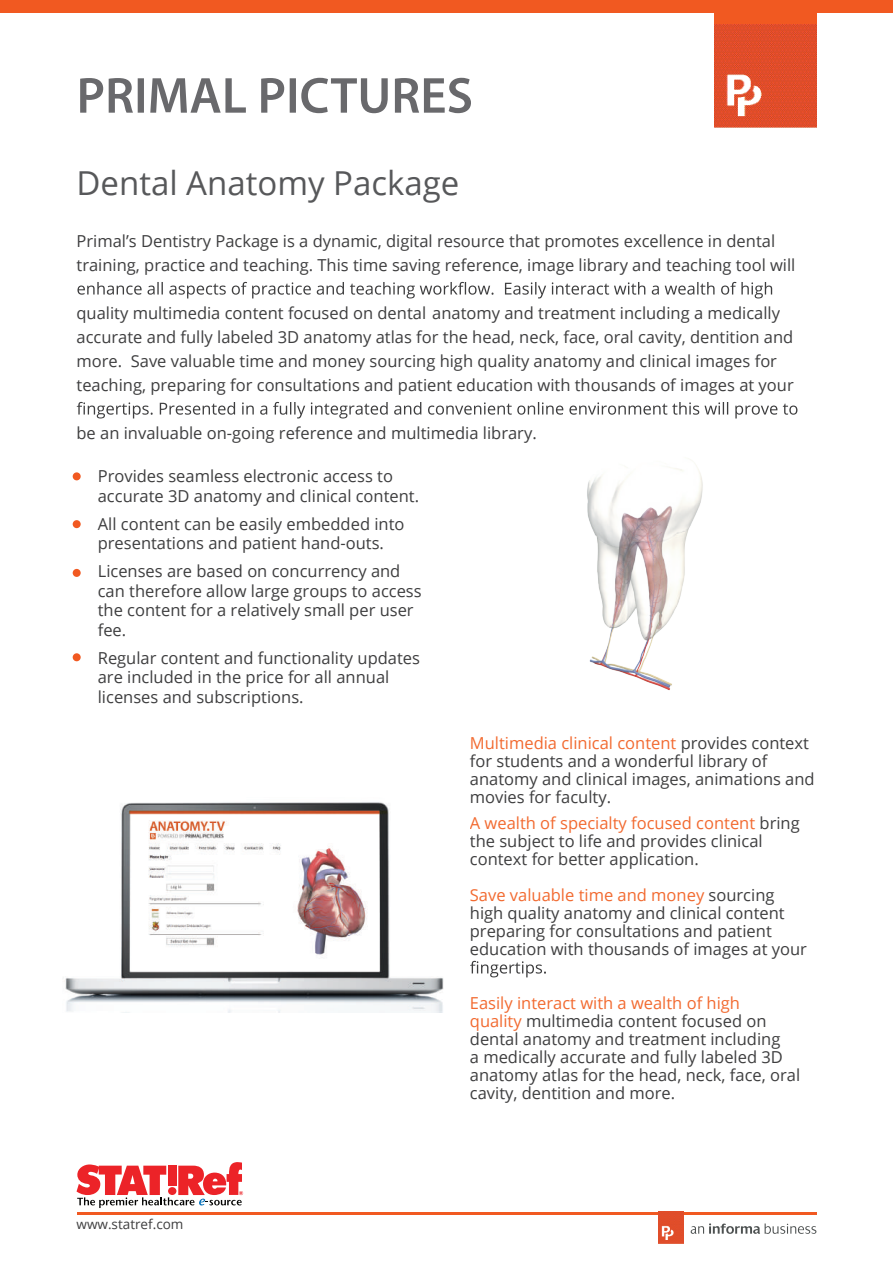
<style>
.page{position:relative;width:893px;height:1263px;background:#fff}
.page>*{position:absolute;margin:0;border:0;box-sizing:border-box;transform-origin:0 0}
.t1{font:33px "Open Sans";color:#57585a}
.t2{font:16.5px/18px "Open Sans";color:#3e3e3f}
.t3{font:13.5px "Open Sans";color:#3e3e3f}
.s1{color:#f26a30}
</style>
<div class="page">
<div style="left:0;top:0;width:893px;height:13px;background:#f15921"></div>
<hr style="left:77px;top:1212px;width:739px;height:2px;background:#f15921">
<svg style="left:80px;top:78px;width:391px;height:35px"></svg>
<svg style="left:691px;top:1223px;width:125px;height:11px"></svg>
<div style="left:714px;top:0;width:102px;height:128px;background:#f15921"></div>
<img style="left:714px;top:25px;width:102px;height:103px">
<img style="left:658px;top:1212px;width:25px;height:31px">
<svg style="left:470px;top:961px;width:76px;height:16px"></svg>
<svg style="left:77px;top:282px;width:695px;height:16px"></svg>
<svg style="left:77px;top:402px;width:720px;height:16px"></svg>
<img style="left:64px;top:802px;width:380px;height:211px">
<img style="left:587px;top:459px;width:116px;height:232px">
<svg style="left:77px;top:1162px;width:166px;height:46px"></svg>
<div style="left:73px;top:472px;width:8px;height:8px;background:#f15921;border-radius:50%"></div>
<div style="left:73px;top:520px;width:8px;height:8px;background:#f15921;border-radius:50%"></div>
<div style="left:73px;top:569px;width:8px;height:8px;background:#f15921;border-radius:50%"></div>
<div style="left:73px;top:653px;width:8px;height:8px;background:#f15921;border-radius:50%"></div>
<h1 class="t1" style="left:77px;top:161px;width:384px">Dental Anatomy Package</h1>
<p class="t2" style="left:77px;top:228px;width:720px;line-height:24px">Primal’s Dentistry Package is a dynamic, digital resource that promotes excellence in dental training, practice and teaching. This time saving reference, image library and teaching tool will</p>
<p class="t2" style="left:77px;top:300px;width:719px;line-height:24px">quality multimedia content focused on dental anatomy and treatment including a medically accurate and fully labeled 3D anatomy atlas for the head, neck, face, oral cavity, dentition and more. Save valuable time and money sourcing high quality anatomy and clinical images for teaching, preparing for consultations and patient education with thousands of images at your</p>
<p class="t2" style="left:77px;top:423px;width:462px">be an invaluable on-going reference and multimedia library.</p>
<p class="t2" style="left:98px;top:466px;width:323px;line-height:19.5px">Provides seamless electronic access to accurate 3D anatomy and clinical content.</p>
<p class="t2" style="left:98px;top:514px;width:308px;line-height:19.5px">All content can be easily embedded into presentations and patient hand-outs.</p>
<p class="t2" style="left:98px;top:561px;width:325px;line-height:19.5px">Licenses are based on concurrency and can therefore allow large groups to access the content for a relatively small per user fee.</p>
<p class="t2" style="left:98px;top:648px;width:324px;line-height:19.5px">Regular content and functionality updates are included in the price for all annual licenses and subscriptions.</p>
<p class="t3" style="left:77px;top:1215px;width:108px">www.statref.com</p>
<p class="t2" style="left:470px;top:733px;width:346px"><span class="s1">Multimedia clinical content</span> provides context for students and a wonderful library of anatomy and clinical images, animations and movies for faculty.</p>
<p class="t2" style="left:470px;top:814px;width:331px"><span class="s1">A wealth of specialty focused content</span> bring the subject to life and provides clinical context for better application.</p>
<p class="t2" style="left:470px;top:886px;width:339px"><span class="s1">Save valuable time and money</span> sourcing high quality anatomy and clinical content preparing for consultations and patient education with thousands of images at your</p>
<p class="t2" style="left:470px;top:994px;width:332px"><span class="s1">Easily interact with a wealth of high<br>quality</span> multimedia content focused on dental anatomy and treatment including<br>a medically accurate and fully labeled 3D anatomy atlas for the head, neck, face, oral cavity, dentition and more.</p>
</div>
